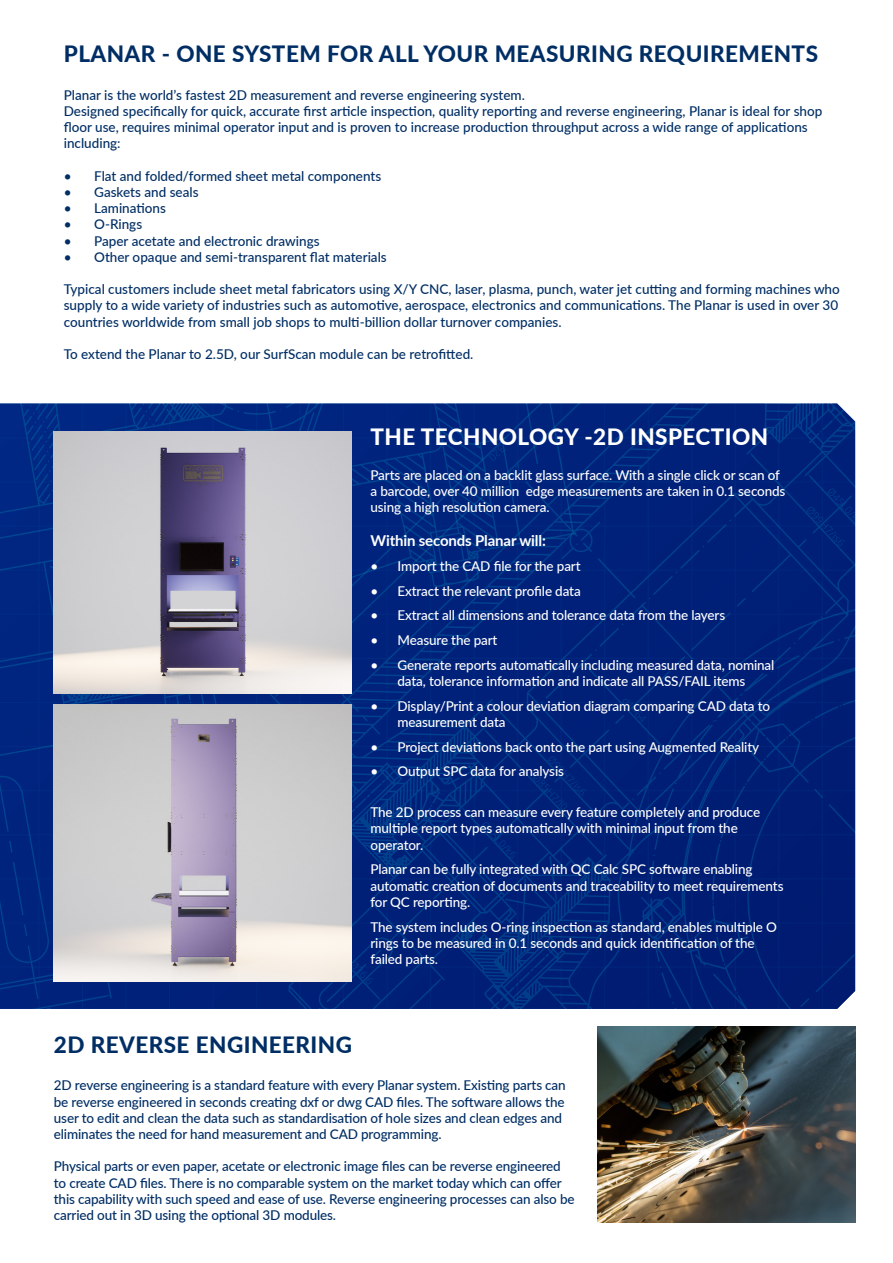
<style>
.page{position:relative;width:893px;height:1263px;background:#fff}
.page>*{position:absolute;margin:0;border:0;box-sizing:border-box;transform-origin:0 0}
.t1{font:800 22.5px "Lato";letter-spacing:.02em;color:#002e64}
.t2{font:800 22.5px "Lato";letter-spacing:.02em;color:#fff}
.t3{font:700 15px "Lato";letter-spacing:-.01em;color:#fff}
.t4{font:500 13.5px/16.2px "Lato";color:#002e64}
.t5{font:500 13.5px/16.2px "Lato";letter-spacing:-.01em;color:#fff}
</style>
<div class="page">
<svg style="left:0;top:404px;width:253px;height:605px;fill:#002580"></svg>
<svg style="left:24px;top:924px;width:3px;height:12px"></svg>
<svg style="left:13px;top:861px;width:11px;height:54px"></svg>
<svg style="left:9px;top:841px;width:3px;height:12px"></svg>
<svg style="left:0;top:778px;width:9px;height:54px"></svg>
<svg style="left:253px;top:404px;width:167px;height:605px;fill:#00237c"></svg>
<svg style="left:420px;top:404px;width:435px;height:605px"></svg>
<svg style="left:352px;top:779px;width:33px;height:33px"></svg>
<img style="left:598px;top:1026px;width:257px;height:196px">
<img style="left:54px;top:704px;width:298px;height:277px">
<img style="left:54px;top:432px;width:298px;height:261px">
<p class="t1" style="left:64px;top:37px;width:756px">PLANAR - ONE SYSTEM FOR ALL YOUR MEASURING REQUIREMENTS</p>
<p class="t4" style="left:64px;top:86px;width:463px">Planar is the world’s fastest 2D measurement and reverse engineering system.</p>
<p class="t4" style="left:64px;top:102px;width:760px">Designed specifically for quick, accurate first article inspection, quality reporting and reverse engineering, Planar is ideal for shop floor use, requires minimal operator input and is proven to increase production throughput across a wide range of applications including:</p>
<p class="t4" style="left:64px;top:167px;width:319px">• Flat and folded/formed sheet metal components</p>
<p class="t4" style="left:64px;top:183px;width:136px">• Gaskets and seals</p>
<p class="t4" style="left:64px;top:200px;width:104px">• Laminations</p>
<p class="t4" style="left:64px;top:216px;width:80px">• O-Rings</p>
<p class="t4" style="left:64px;top:232px;width:257px">• Paper acetate and electronic drawings</p>
<p class="t4" style="left:64px;top:248px;width:324px">• Other opaque and semi-transparent flat materials</p>
<p class="t4" style="left:64px;top:281px;width:778px">Typical customers include sheet metal fabricators using X/Y CNC, laser, plasma, punch, water jet cutting and forming machines who supply to a wide variety of industries such as automotive, aerospace, electronics and communications. The Planar is used in over 30 countries worldwide from small job shops to multi-billion dollar turnover companies.</p>
<p class="t4" style="left:64px;top:345px;width:411px">To extend the Planar to 2.5D, our SurfScan module can be retrofitted.</p>
<p class="t2" style="left:370px;top:421px;width:399px">THE TECHNOLOGY -2D INSPECTION</p>
<p class="t5" style="left:370px;top:466px;width:416px">Parts are placed on a backlit glass surface. With a single click or scan of a barcode, over 40 million edge measurements are taken in 0.1 seconds using a high resolution camera.</p>
<p class="t3" style="left:370px;top:530px;width:177px">Within seconds Planar will:</p>
<p class="t5" style="left:370px;top:557px;width:212px">• Import the CAD file for the part</p>
<p class="t5" style="left:370px;top:582px;width:212px">• Extract the relevant profile data</p>
<p class="t5" style="left:370px;top:607px;width:356px">• Extract all dimensions and tolerance data from the layers</p>
<p class="t5" style="left:370px;top:631px;width:129px">• Measure the part</p>
<p class="t5" style="left:370px;top:656px;width:405px;text-align:center">• Generate reports automatically including measured data, nominal data, tolerance information and indicate all PASS/FAIL items</p>
<p class="t5" style="left:397px;top:697px;width:374px;text-indent:-27px">• Display/Print a colour deviation diagram comparing CAD data to measurement data</p>
<p class="t5" style="left:370px;top:738px;width:390px">• Project deviations back onto the part using Augmented Reality</p>
<p class="t5" style="left:370px;top:763px;width:195px">• Output SPC data for analysis</p>
<p class="t5" style="left:370px;top:804px;width:391px">The 2D process can measure every feature completely and produce multiple report types automatically with minimal input from the operator.</p>
<p class="t5" style="left:370px;top:861px;width:415px">Planar can be fully integrated with QC Calc SPC software enabling automatic creation of documents and traceability to meet requirements for QC reporting.</p>
<p class="t5" style="left:370px;top:918px;width:408px">The system includes O-ring inspection as standard, enables multiple O rings to be measured in 0.1 seconds and quick identification of the failed parts.</p>
<p class="t1" style="left:54px;top:1027px;width:300px">2D REVERSE ENGINEERING</p>
<p class="t4" style="left:54px;top:1077px;width:513px">2D reverse engineering is a standard feature with every Planar system. Existing parts can be reverse engineered in seconds creating dxf or dwg CAD files. The software allows the user to edit and clean the data such as standardisation of hole sizes and clean edges and eliminates the need for hand measurement and CAD programming.</p>
<p class="t4" style="left:54px;top:1158px;width:522px">Physical parts or even paper, acetate or electronic image files can be reverse engineered to create CAD files. There is no comparable system on the market today which can offer this capability with such speed and ease of use. Reverse engineering processes can also be carried out in 3D using the optional 3D modules.</p>
</div>
